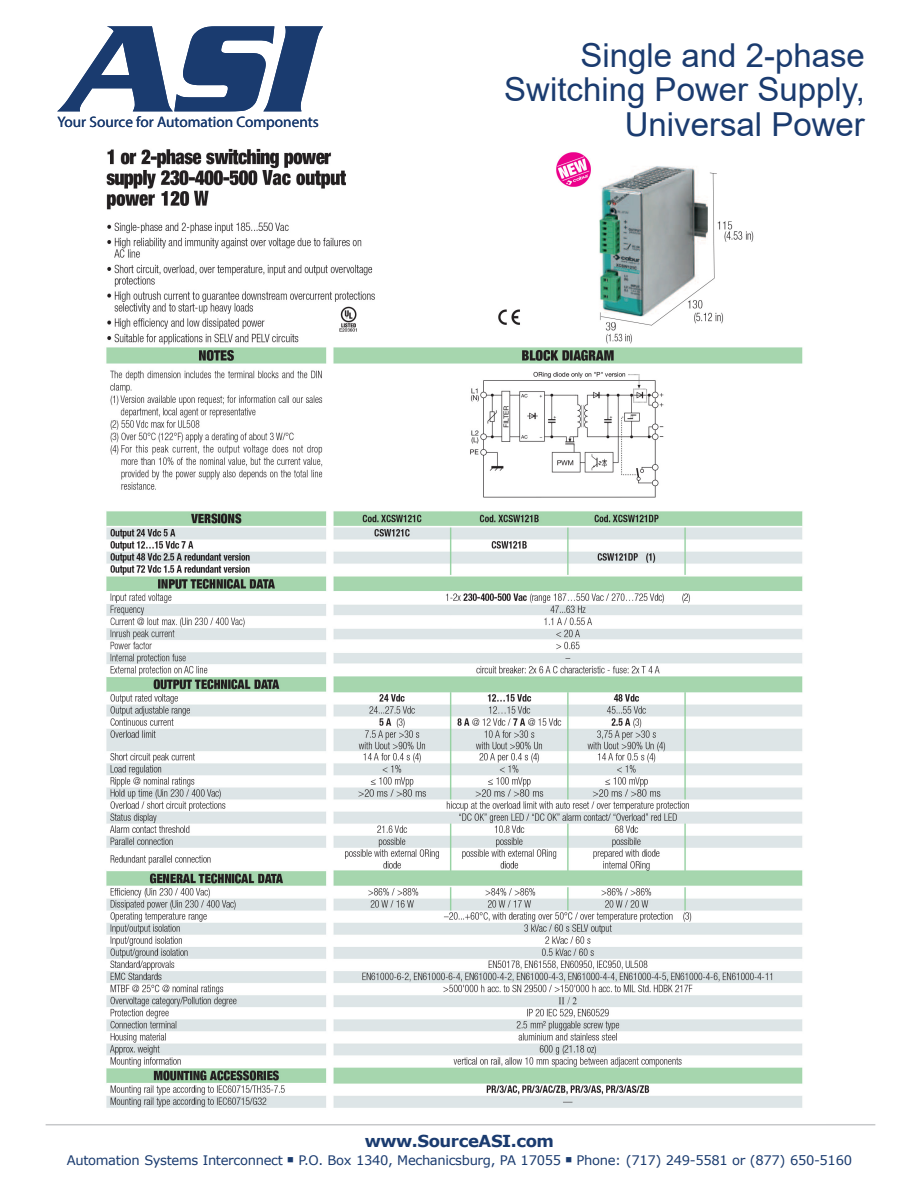
<style>
.page{position:relative;width:918px;height:1188px;background:#fff}
.page>*{position:absolute;margin:0;border:0;box-sizing:border-box;transform-origin:0 0}
.t1{font:33px/34.5px "Arial";color:#1a3b6f;text-align:right}
.t2{font:700 16.5px "Verdana";letter-spacing:-.025em;color:#1a3b6f}
.t3{font:15.3px "Myriad Pro";color:#1a3b6f}
.t4{font:13.2px "Verdana";letter-spacing:-.025em;color:#1a3b6f}
</style>
<div class="page">
<hr style="left:46px;top:1124px;width:829px;height:1px;background:#c7c8ca">
<svg style="left:57px;top:26px;width:266px;height:85px"></svg>
<img style="left:106px;top:148px;width:697px;height:960px">
<p class="t3" style="left:57px;top:112px;width:263px">Your Source for Automation Components</p>
<h1 class="t1" style="left:504px;top:38px;width:362px">Single and 2-phase<br>Switching Power Supply,<br>Universal Power</h1>
<p class="t2" style="left:365px;top:1129px;width:191px">www.SourceASI.com</p>
<p class="t4" style="left:67px;top:1151px;width:787px">Automation Systems Interconnect ■ P.O. Box 1340, Mechanicsburg, PA 17055 ■ Phone: (717) 249-5581 or (877) 650-5160</p>
</div>
